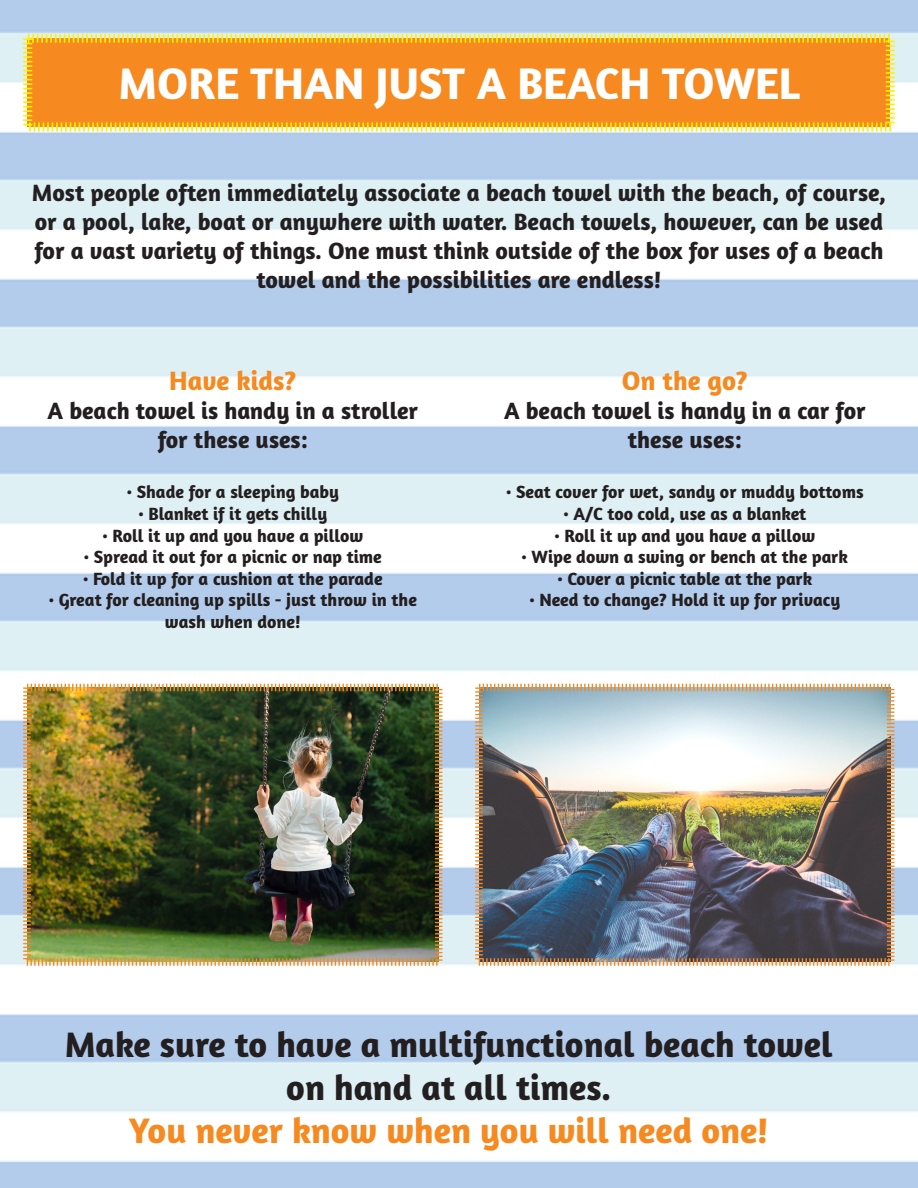
<style>
.page{position:relative;width:918px;height:1188px;background:#fff}
.page>*{position:absolute;margin:0;border:0;box-sizing:border-box;transform-origin:0 0}
.t1{font:700 45px "Amaranth";color:#fff}
.t2{font:700 36px/43.2px "Amaranth";color:#231f20;text-align:center}
.t3{font:700 36px "Amaranth";color:#f6891f}
.t4{font:700 27px "Amaranth";color:#f6891f}
.t5{font:700 24px/28.8px "Amaranth";color:#231f20;text-align:center}
.t6{font:700 18px/21.6px "Amaranth";color:#231f20;text-align:center}
</style>
<div class="page">
<svg style="left:22px;top:32px;width:874px;height:101px;background:#f59a31"></svg>
<img style="left:474px;top:683px;width:422px;height:283px">
<img style="left:22px;top:683px;width:422px;height:283px">
<p class="t1" style="left:119px;top:56px;width:682px">MORE THAN JUST A BEACH TOWEL</p>
<p class="t5" style="left:32px;top:178px;width:856px">Most people often immediately associate a beach towel with the beach, of course, or a pool, lake, boat or anywhere with water. Beach towels, however, can be used for a vast variety of things. One must think outside of the box for uses of a beach towel and the possibilities are endless!</p>
<p class="t4" style="left:169px;top:364px;width:129px">Have kids?</p>
<p class="t5" style="left:48px;top:396px;width:372px">A beach towel is handy in a stroller for these uses:</p>
<p class="t6" style="left:127px;top:481px;width:214px">• Shade for a sleeping baby</p>
<p class="t6" style="left:138px;top:503px;width:190px">• Blanket if it gets chilly</p>
<p class="t6" style="left:102px;top:524px;width:262px">• Roll it up and you have a pillow</p>
<p class="t6" style="left:84px;top:546px;width:300px">• Spread it out for a picnic or nap time</p>
<p class="t6" style="left:83px;top:567px;width:301px">• Fold it up for a cushion at the parade</p>
<p class="t6" style="left:49px;top:589px;width:370px">• Great for cleaning up spills - just throw in the wash when done!</p>
<p class="t4" style="left:622px;top:364px;width:127px">On the go?</p>
<p class="t5" style="left:504px;top:396px;width:363px">A beach towel is handy in a car for these uses:</p>
<p class="t6" style="left:506px;top:481px;width:359px">• Seat cover for wet, sandy or muddy bottoms</p>
<p class="t6" style="left:564px;top:503px;width:244px">• A/C too cold, use as a blanket</p>
<p class="t6" style="left:554px;top:524px;width:262px">• Roll it up and you have a pillow</p>
<p class="t6" style="left:522px;top:546px;width:328px">• Wipe down a swing or bench at the park</p>
<p class="t6" style="left:557px;top:567px;width:256px">• Cover a picnic table at the park</p>
<p class="t6" style="left:529px;top:589px;width:312px">• Need to change? Hold it up for privacy</p>
<p class="t2" style="left:65px;top:1022px;width:769px">Make sure to have a multifunctional beach towel on hand at all times.</p>
<p class="t3" style="left:129px;top:1108px;width:641px">You never know when you will need one!</p>
</div>
